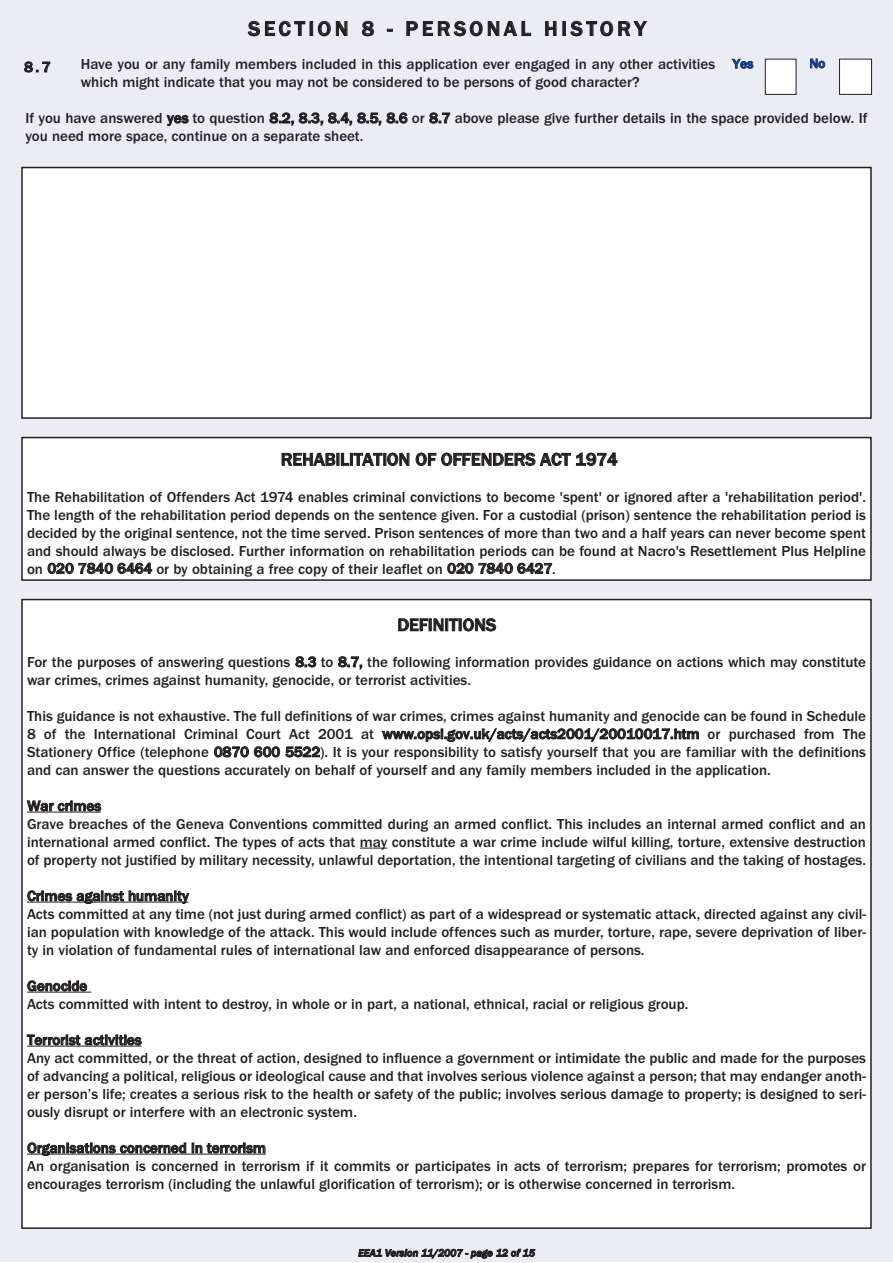
<style>
.page{position:relative;width:893px;height:1263px;background:#fff}
.page>*{position:absolute;margin:0;border:0;box-sizing:border-box;transform-origin:0 0}
.t1{font:500 21px "Franklin Gothic";letter-spacing:.18em;color:#231f20}
.t2{font:500 18px "Franklin Gothic";color:#231f20}
.t3{font:500 15px/18px "Franklin Gothic";color:#231f20}
.t4{font:500 13.5px "Franklin Gothic";color:#113880}
.t5{font:italic 500 10.5px "Franklin Gothic";color:#231f20}
</style>
<div class="page">
<div style="left:0;top:0;width:893px;height:1262px;background:#ecedf4"></div>
<div style="left:839px;top:59px;width:33px;height:35px;background:#fff"></div>
<div style="left:839px;top:59px;width:33px;height:36px;border:1px solid #231f20"></div>
<div style="left:765px;top:59px;width:31px;height:35px;background:#fff"></div>
<div style="left:765px;top:59px;width:31px;height:36px;border:1px solid #231f20"></div>
<div style="left:22px;top:599px;width:849px;height:629px;background:#fff"></div>
<hr style="left:27px;top:812px;width:74px;height:1px;background:#231f20">
<svg style="left:360px;top:848px;width:27px;height:1px"></svg>
<hr style="left:27px;top:902px;width:161px;height:1px;background:#231f20">
<hr style="left:27px;top:992px;width:64px;height:1px;background:#231f20">
<hr style="left:27px;top:1046px;width:115px;height:1px;background:#231f20">
<hr style="left:27px;top:1154px;width:239px;height:1px;background:#231f20">
<div style="left:22px;top:167px;width:849px;height:251px;background:#fff"></div>
<div style="left:21px;top:167px;width:851px;height:252px;border:2px solid #231f20"></div>
<div style="left:22px;top:437px;width:849px;height:143px;background:#fff"></div>
<div style="left:21px;top:437px;width:851px;height:144px;border:2px solid #231f20"></div>
<h1 class="t1" style="left:248px;top:16px;width:399px">SECTION 8 - PERSONAL HISTORY</h1>
<p class="t4" style="left:733px;top:56px;width:22px">Yes</p>
<p class="t4" style="left:809px;top:55px;width:17px">No</p>
<p class="t3" style="left:24px;top:58px;width:28px">8.7</p>
<p class="t3" style="left:81px;top:55px;width:636px">Have you or any family members included in this application ever engaged in any other activities which might indicate that you may not be considered to be persons of good character?</p>
<p class="t3" style="left:26px;top:109px;width:843px">If you have answered yes to question 8.2, 8.3, 8.4, 8.5, 8.6 or 8.7 above please give further details in the space provided below. If you need more space, continue on a separate sheet.</p>
<p class="t2" style="left:281px;top:449px;width:338px">REHABILITATION OF OFFENDERS ACT 1974</p>
<p class="t3" style="left:27px;top:488px;width:840px;text-align:justify">The Rehabilitation of Offenders Act 1974 enables criminal convictions to become 'spent' or ignored after a 'rehabilitation period'.<br>The length of the rehabilitation period depends on the sentence given. For a custodial (prison) sentence the rehabilitation period is decided by the original sentence, not the time served. Prison sentences of more than two and a half years can never become spent and should always be disclosed. Further information on rehabilitation periods can be found at Nacro's Resettlement Plus Helpline on 020 7840 6464 or by obtaining a free copy of their leaflet on 020 7840 6427.</p>
<p class="t2" style="left:397px;top:614px;width:100px">DEFINITIONS</p>
<p class="t3" style="left:27px;top:653px;width:840px">For the purposes of answering questions 8.3 to 8.7, the following information provides guidance on actions which may constitute war crimes, crimes against humanity, genocide, or terrorist activities.</p>
<p class="t3" style="left:27px;top:707px;width:840px;text-align:justify">This guidance is not exhaustive. The full definitions of war crimes, crimes against humanity and genocide can be found in Schedule 8 of the International Criminal Court Act 2001 at www.opsi.gov.uk/acts/acts2001/20010017.htm or purchased from The Stationery Office (telephone 0870 600 5522). It is your responsibility to satisfy yourself that you are familiar with the definitions and can answer the questions accurately on behalf of yourself and any family members included in the application.</p>
<p class="t3" style="left:27px;top:797px;width:840px">War crimes<br>Grave breaches of the Geneva Conventions committed during an armed conflict. This includes an internal armed conflict and an international armed conflict. The types of acts that may constitute a war crime include wilful killing, torture, extensive destruction of property not justified by military necessity, unlawful deportation, the intentional targeting of civilians and the taking of hostages.</p>
<p class="t3" style="left:27px;top:887px;width:840px">Crimes against humanity<br>Acts committed at any time (not just during armed conflict) as part of a widespread or systematic attack, directed against any civil&shy;ian population with knowledge of the attack. This would include offences such as murder, torture, rape, severe deprivation of liber&shy;ty in violation of fundamental rules of international law and enforced disappearance of persons.</p>
<p class="t3" style="left:27px;top:976px;width:663px">Genocide<br>Acts committed with intent to destroy, in whole or in part, a national, ethnical, racial or religious group.</p>
<p class="t3" style="left:27px;top:1031px;width:840px">Terrorist activities<br>Any act committed, or the threat of action, designed to influence a government or intimidate the public and made for the purposes of advancing a political, religious or ideological cause and that involves serious violence against a person; that may endanger anoth&shy;er person’s life; creates a serious risk to the health or safety of the public; involves serious damage to property; is designed to seri&shy;ously disrupt or interfere with an electronic system.</p>
<p class="t3" style="left:27px;top:1139px;width:840px">Organisations concerned in terrorism<br>An organisation is concerned in terrorism if it commits or participates in acts of terrorism; prepares for terrorism; promotes or encourages terrorism (including the unlawful glorification of terrorism); or is otherwise concerned in terrorism.</p>
<p class="t5" style="left:358px;top:1247px;width:178px">EEA1 Version 11/2007 - page 12 of 15</p>
</div>
